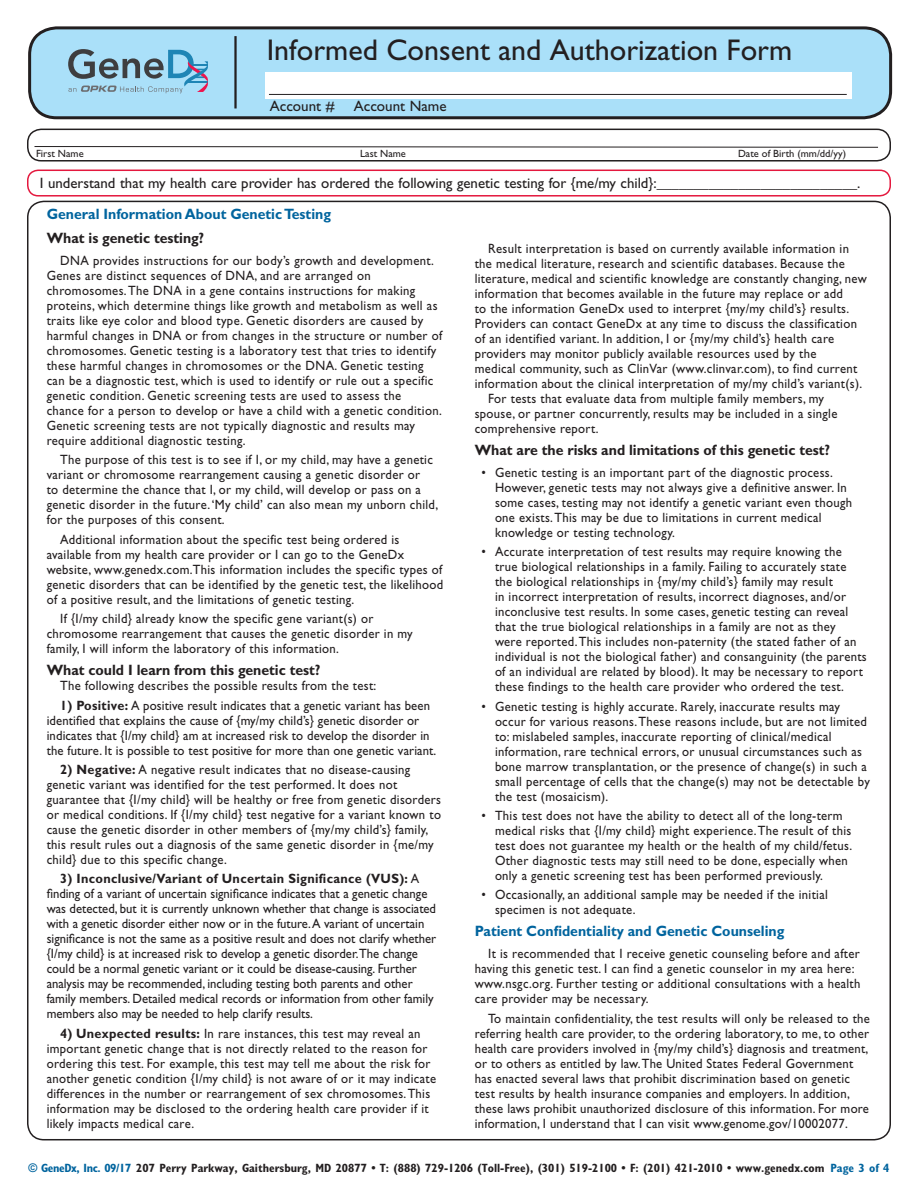
<style>
.page{position:relative;width:918px;height:1188px;background:#fff}
.page>*{position:absolute;margin:0;border:0;box-sizing:border-box;transform-origin:0 0}
.t1{font:30px "Gill Sans";color:#231f20}
.subs_2{font:15px "Gill Sans";color:#231f20}
.subhead{font:700 15px "Gill Sans";color:#231f20;scale:.94 1}
.subhead-2{font:700 15px "Gill Sans";color:#00649e;scale:.94 1}
.text{font:13.5px/15px "Gill Sans";letter-spacing:.025em;color:#231f20;scale:.94 1}
.text-2{font:13.5px/15px "Gill Sans";color:#231f20;scale:.94 1}
.sub_1{font:700 condensed 12px "Gill Sans";color:#231f20}
.sub_1-2{font:700 condensed 12px "Gill Sans";color:#00649e}
.t2{font:10.5px "Gill Sans";color:#231f20}
.s1{font-weight:700}
.s2{color:#00649e}
</style>
<div class="page">
<div style="left:30px;top:28px;width:861px;height:90px;background:#aae0f9;border-radius:27px"></div>
<div style="left:28px;top:26px;width:864px;height:93px;border:3px solid #231f20;border-radius:27px"></div>
<hr style="left:234px;top:36px;width:3px;height:72px;background:#231f20">
<div style="left:266px;top:72px;width:586px;height:27px;background:#fff"></div>
<hr style="left:269px;top:94px;width:578px;height:1px;background:#231f20">
<svg style="left:68px;top:49px;width:140px;height:44px"></svg>
<div style="left:27px;top:170px;width:864px;height:27px;border:2px solid #e4183e;border-radius:10px"></div>
<div style="left:27px;top:129px;width:864px;height:33px;border:2px solid #231f20;border-radius:13px"></div>
<svg style="left:34px;top:146px;width:844px;height:2px;background:#908e8e"></svg>
<p class="t1" style="left:267px;top:32px;width:527px">Informed Consent and Authorization Form</p>
<p class="subs_2" style="left:270px;top:98px;width:66px">Account #</p>
<p class="subs_2" style="left:354px;top:98px;width:94px">Account Name</p>
<p class="t2" style="left:36px;top:147px;width:49px">First Name</p>
<p class="t2" style="left:360px;top:147px;width:47px">Last Name</p>
<p class="t2" style="left:738px;top:147px;width:110px">Date of Birth (mm/dd/yy)</p>
<p class="subs_2" style="left:40px;top:175px;width:822px">I understand that my health care provider has ordered the following genetic testing for {me/my child}:___________________________.</p>
<p class="subhead-2" style="left:47px;top:205px;width:304px">General Information About Genetic Testing</p>
<p class="subhead" style="left:47px;top:229px;width:169px">What is genetic testing?</p>
<p class="text" style="left:47px;top:253px;width:423px;text-indent:14px">DNA provides instructions for our body’s growth and development.<br>Genes are distinct sequences of DNA, and are arranged on chromosomes. The DNA in a gene contains instructions for making proteins, which determine things like growth and metabolism as well as traits like eye color and blood type. Genetic disorders are caused by harmful changes in DNA or from changes in the structure or number of chromosomes. Genetic testing is a laboratory test that tries to identify these harmful changes in chromosomes or the DNA. Genetic testing can be a diagnostic test, which is used to identify or rule out a specific genetic condition. Genetic screening tests are used to assess the<br>chance for a person to develop or have a child with a genetic condition.<br>Genetic screening tests are not typically diagnostic and results may require additional diagnostic testing.</p>
<p class="text" style="left:47px;top:453px;width:418px;text-indent:14px">The purpose of this test is to see if I, or my child, may have a genetic variant or chromosome rearrangement causing a genetic disorder or<br>to determine the chance that I, or my child, will develop or pass on a genetic disorder in the future. ‘My child’ can also mean my unborn child, for the purposes of this consent.</p>
<p class="text" style="left:47px;top:532px;width:423px;text-indent:14px">Additional information about the specific test being ordered is available from my health care provider or I can go to the GeneDx website, www.genedx.com.This information includes the specific types of genetic disorders that can be identified by the genetic test, the likelihood of a positive result, and the limitations of genetic testing.</p>
<p class="text" style="left:47px;top:611px;width:391px;text-indent:14px">If {I/my child} already know the specific gene variant(s) or chromosome rearrangement that causes the genetic disorder in my family, I will inform the laboratory of this information.</p>
<p class="subhead" style="left:47px;top:662px;width:293px">What could I learn from this genetic test?</p>
<p class="text" style="left:60px;top:678px;width:338px">The following describes the possible results from the test:</p>
<p class="text" style="left:47px;top:698px;width:416px;text-indent:14px"><span class="s1">1) Positive:</span> A positive result indicates that a genetic variant has been identified that explains the cause of {my/my child’s} genetic disorder or indicates that {I/my child} am at increased risk to develop the disorder in the future. It is possible to test positive for more than one genetic variant.</p>
<p class="text" style="left:47px;top:762px;width:421px;text-indent:14px"><span class="s1">2) Negative:</span> A negative result indicates that no disease-causing genetic variant was identified for the test performed. It does not guarantee that {I/my child} will be healthy or free from genetic disorders or medical conditions. If {I/my child} test negative for a variant known to cause the genetic disorder in other members of {my/my child’s} family, this result rules out a diagnosis of the same genetic disorder in {me/my child} due to this specific change.</p>
<p class="text-2" style="left:47px;top:871px;width:416px;text-indent:14px"><span class="s1">3) Inconclusive/Variant of Uncertain Significance (VUS):</span> A finding of a variant of uncertain significance indicates that a genetic change was detected, but it is currently unknown whether that change is associated with a genetic disorder either now or in the future. A variant of uncertain significance is not the same as a positive result and does not clarify whether {I/my child} is at increased risk to develop a genetic disorder.The change could be a normal genetic variant or it could be disease-causing. Further analysis may be recommended, including testing both parents and other family members. Detailed medical records or information from other family members also may be needed to help clarify results.</p>
<p class="text" style="left:47px;top:1026px;width:416px;text-indent:14px"><span class="s1">4) Unexpected results:</span> In rare instances, this test may reveal an important genetic change that is not directly related to the reason for ordering this test. For example, this test may tell me about the risk for another genetic condition {I/my child} is not aware of or it may indicate differences in the number or rearrangement of sex chromosomes. This information may be disclosed to the ordering health care provider if it likely impacts medical care.</p>
<p class="text" style="left:475px;top:241px;width:419px;text-indent:14px">Result interpretation is based on currently available information in the medical literature, research and scientific databases. Because the literature, medical and scientific knowledge are constantly changing, new information that becomes available in the future may replace or add<br>to the information GeneDx used to interpret {my/my child’s} results.<br>Providers can contact GeneDx at any time to discuss the classification of an identified variant. In addition, I or {my/my child’s} health care providers may monitor publicly available resources used by the<br>medical community, such as ClinVar (www.clinvar.com), to find current information about the clinical interpretation of my/my child’s variant(s).</p>
<p class="text" style="left:475px;top:391px;width:387px;text-indent:14px">For tests that evaluate data from multiple family members, my spouse, or partner concurrently, results may be included in a single comprehensive report.</p>
<p class="subhead" style="left:475px;top:441px;width:379px">What are the risks and limitations of this genetic test?</p>
<p class="text" style="left:495px;top:465px;width:381px;text-indent:-14px">• Genetic testing is an important part of the diagnostic process.<br>However, genetic tests may not always give a definitive answer. In some cases, testing may not identify a genetic variant even though one exists. This may be due to limitations in current medical knowledge or testing technology.</p>
<p class="text" style="left:495px;top:544px;width:397px;text-indent:-14px">• Accurate interpretation of test results may require knowing the true biological relationships in a family. Failing to accurately state the biological relationships in {my/my child’s} family may result<br>in incorrect interpretation of results, incorrect diagnoses, and/or inconclusive test results. In some cases, genetic testing can reveal that the true biological relationships in a family are not as they<br>were reported. This includes non-paternity (the stated father of an individual is not the biological father) and consanguinity (the parents of an individual are related by blood). It may be necessary to report these findings to the health care provider who ordered the test.</p>
<p class="text" style="left:495px;top:699px;width:400px;text-indent:-14px">• Genetic testing is highly accurate. Rarely, inaccurate results may occur for various reasons. These reasons include, but are not limited to: mislabeled samples, inaccurate reporting of clinical/medical information, rare technical errors, or unusual circumstances such as bone marrow transplantation, or the presence of change(s) in such a small percentage of cells that the change(s) may not be detectable by the test (mosaicism).</p>
<p class="text" style="left:495px;top:808px;width:381px;text-indent:-14px">• This test does not have the ability to detect all of the long-term medical risks that {I/my child} might experience. The result of this test does not guarantee my health or the health of my child/fetus.<br>Other diagnostic tests may still need to be done, especially when only a genetic screening test has been performed previously.</p>
<p class="text" style="left:495px;top:887px;width:356px;text-indent:-14px">• Occasionally, an additional sample may be needed if the initial specimen is not adequate.</p>
<p class="subhead-2" style="left:475px;top:923px;width:331px">Patient Confidentiality and Genetic Counseling</p>
<p class="text" style="left:475px;top:946px;width:412px;text-indent:14px">It is recommended that I receive genetic counseling before and after having this genetic test. I can find a genetic counselor in my area here: www.nsgc.org. Further testing or additional consultations with a health care provider may be necessary.</p>
<p class="text" style="left:475px;top:1011px;width:422px;text-indent:14px">To maintain confidentiality, the test results will only be released to the referring health care provider, to the ordering laboratory, to me, to other health care providers involved in {my/my child’s} diagnosis and treatment, or to others as entitled by law. The United States Federal Government has enacted several laws that prohibit discrimination based on genetic test results by health insurance companies and employers. In addition, these laws prohibit unauthorized disclosure of this information. For more information, I understand that I can visit www.genome.gov/10002077.</p>
<p class="sub_1" style="left:28px;top:1160px;width:798px"><span class="s2">© GeneDx, Inc. 09/17</span> 207 Perry Parkway, Gaithersburg, MD 20877 • T: (888) 729-1206 (Toll-Free), (301) 519-2100 • F: (201) 421-2010 • www.genedx.com</p>
<p class="sub_1-2" style="left:830px;top:1160px;width:61px">Page 3 of 4</p>
</div>
